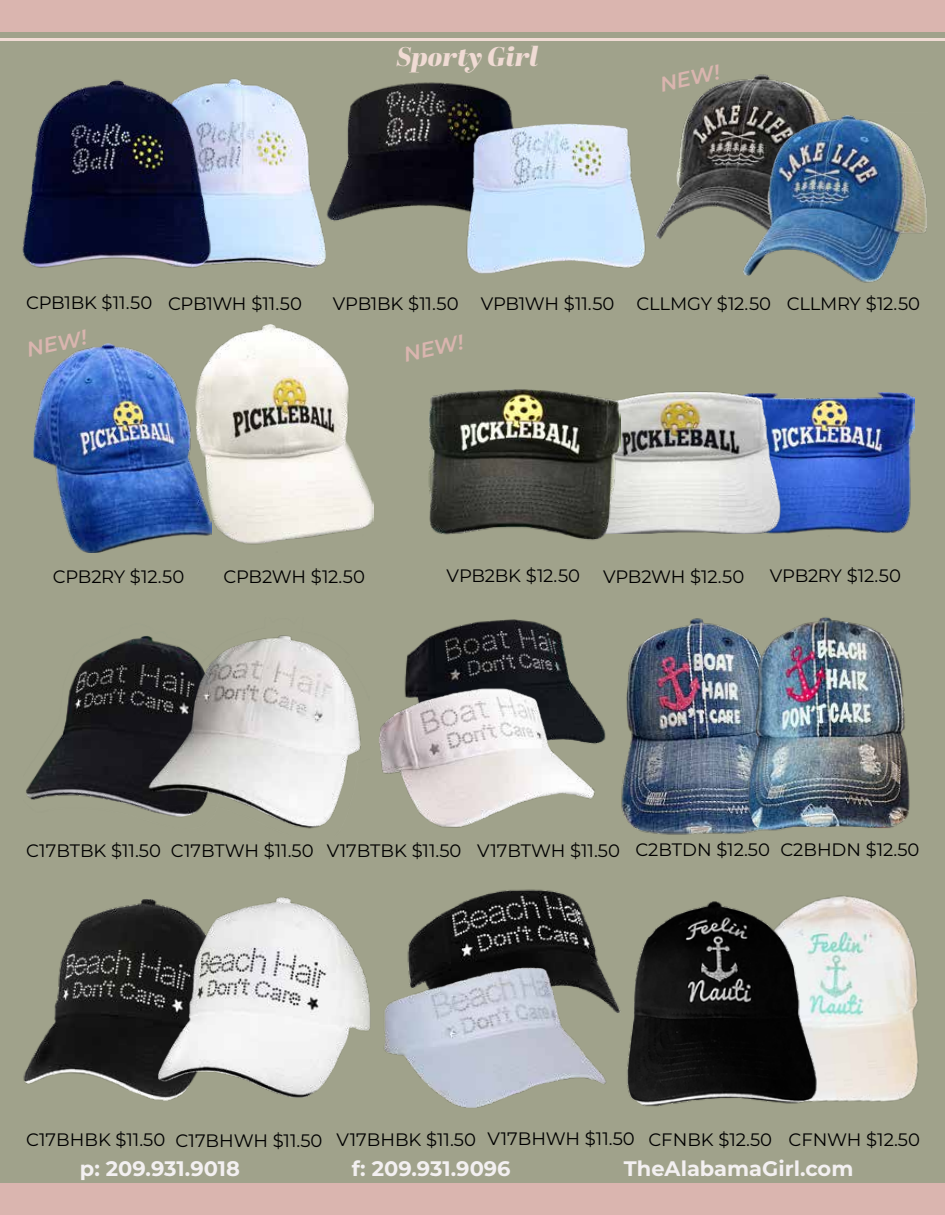
<style>
.page{position:relative;width:945px;height:1215px;background:#a0a28b}
.page>*{position:absolute;margin:0;border:0;box-sizing:border-box;transform-origin:0 0}
.t1{font:italic 27px "Abril Fatface";color:#f0dbd4}
.t2{font:700 21px "Montserrat";color:#f3f0f1}
.t3{font:italic 600 21px "Montserrat";color:#dab5af}
.t4{font:18px "Montserrat";color:#000}
.t5{font:18px "Montserrat";letter-spacing:-.02em;color:#000}
</style>
<div class="page">
<img style="left:26px;top:636px;width:116px;height:173px">
<img style="left:142px;top:635px;width:219px;height:194px">
<img style="left:420px;top:619px;width:143px;height:26px">
<img style="left:379px;top:645px;width:210px;height:183px">
<img style="left:23px;top:899px;width:125px;height:199px">
<img style="left:148px;top:897px;width:222px;height:204px">
<img style="left:435px;top:889px;width:150px;height:29px">
<img style="left:384px;top:918px;width:224px;height:190px">
<img style="left:589px;top:618px;width:141px;height:217px">
<img style="left:227px;top:78px;width:99px;height:190px">
<img style="left:783px;top:393px;width:132px;height:141px">
<img style="left:730px;top:617px;width:180px;height:217px">
<img style="left:33px;top:344px;width:162px;height:209px">
<img style="left:311px;top:78px;width:201px;height:152px">
<img style="left:434px;top:112px;width:212px;height:162px">
<img style="left:844px;top:896px;width:75px;height:206px">
<img style="left:608px;top:895px;width:236px;height:212px">
<img style="left:195px;top:324px;width:179px;height:221px">
<img style="left:621px;top:391px;width:162px;height:143px">
<img style="left:429px;top:390px;width:192px;height:150px">
<img style="left:22px;top:79px;width:205px;height:189px">
<img style="left:655px;top:74px;width:171px;height:165px">
<img style="left:739px;top:113px;width:188px;height:170px">
<div style="left:0;top:0;width:945px;height:31px;background:#dab5af"></div>
<hr style="left:0;top:38px;width:945px;height:3px;background:#f0dbd4">
<div style="left:0;top:1184px;width:945px;height:31px;background:#dab5af"></div>
<h1 class="t1" style="left:396px;top:37px;width:144px">Sporty Girl</h1>
<p class="t3" style="left:657px;top:70px;width:62px;rotate:-12deg">NEW!</p>
<p class="t5" style="left:26px;top:290px;width:277px">CPB1BK $11.50 CPB1WH $11.50</p>
<p class="t3" style="left:24px;top:335px;width:62px;rotate:-12deg">NEW!</p>
<p class="t4" style="left:333px;top:291px;width:283px">VPB1BK $11.50 VPB1WH $11.50</p>
<p class="t3" style="left:401px;top:340px;width:62px;rotate:-12deg">NEW!</p>
<p class="t4" style="left:637px;top:291px;width:285px">CLLMGY $12.50 CLLMRY $12.50</p>
<p class="t5" style="left:53px;top:564px;width:133px">CPB2RY $12.50</p>
<p class="t4" style="left:447px;top:563px;width:135px">VPB2BK $12.50</p>
<p class="t4" style="left:770px;top:563px;width:133px">VPB2RY $12.50</p>
<p class="t5" style="left:224px;top:564px;width:143px">CPB2WH $12.50</p>
<p class="t4" style="left:603px;top:564px;width:143px">VPB2WH $12.50</p>
<p class="t4" style="left:26px;top:838px;width:745px">C17BTBK $11.50 C17BTWH $11.50 V17BTBK $11.50 V17BTWH $11.50 C2BTDN $12.50</p>
<p class="t4" style="left:780px;top:838px;width:141px">C2BHDN $12.50</p>
<p class="t4" style="left:26px;top:1128px;width:610px">C17BHBK $11.50 C17BHWH $11.50 V17BHBK $11.50 V17BHWH $11.50</p>
<p class="t4" style="left:648px;top:1127px;width:273px">CFNBK $12.50 CFNWH $12.50</p>
<p class="t2" style="left:80px;top:1154px;width:162px">p: 209.931.9018</p>
<p class="t2" style="left:352px;top:1154px;width:160px">f: 209.931.9096</p>
<p class="t2" style="left:624px;top:1154px;width:231px">TheAlabamaGirl.com</p>
</div>
